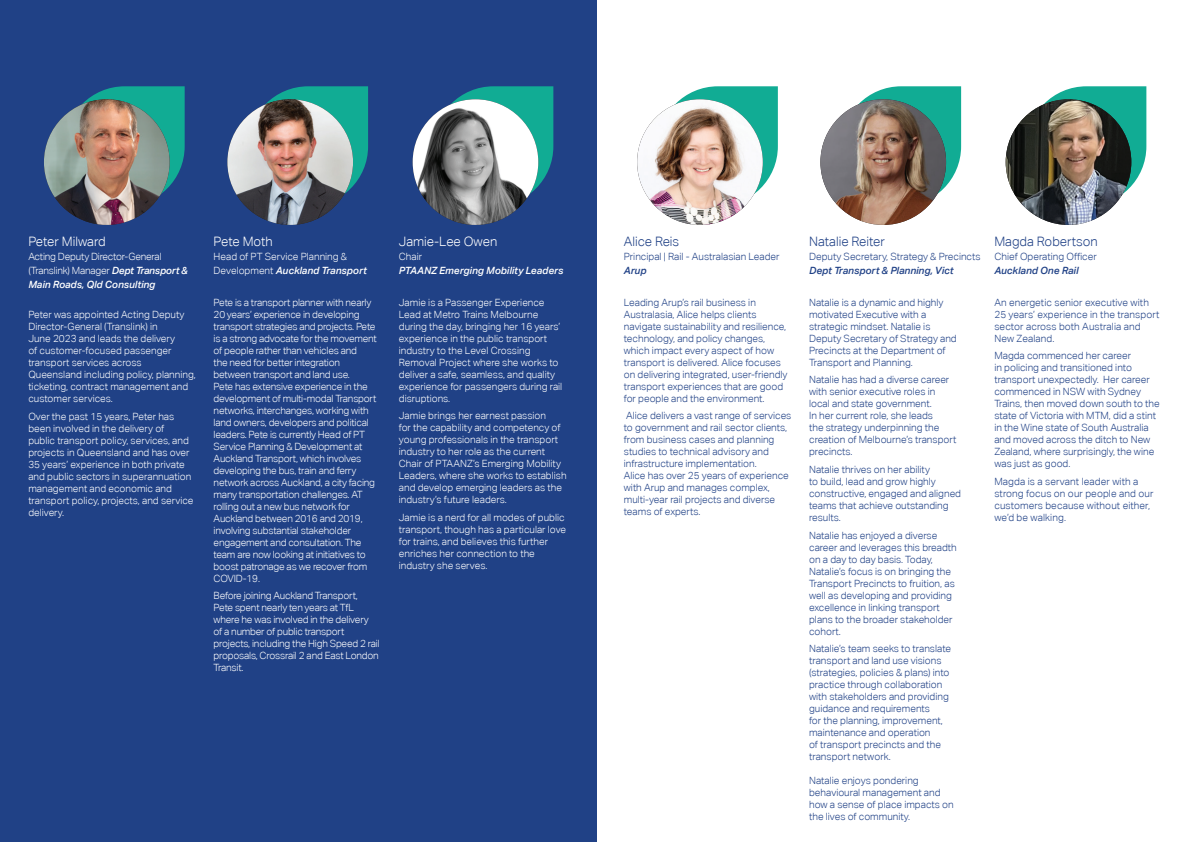
<style>
.page{position:relative;width:1191px;height:842px;background:#fff}
.page>*{position:absolute;margin:0;border:0;box-sizing:border-box;transform-origin:0 0}
.t1{font:300 13px "Aktiv Grotesk";color:#204186}
.t2{font:300 13px "Aktiv Grotesk";color:#fff}
.t3{font:300 10px/12px "Aktiv Grotesk";letter-spacing:-.01em;color:#fff}
.t4{font:300 10px/12px "Aktiv Grotesk";color:#204186}
.t5{font:italic 500 10px "Aktiv Grotesk";color:#204186}
.t6{font:italic 500 10px "Aktiv Grotesk";color:#fff}
.s1{font-weight:500;font-style:italic}
</style>
<div class="page">
<div style="left:0;top:0;width:597px;height:842px;background:#204186"></div>
<svg style="left:66px;top:86px;width:119px;height:113px"></svg>
<img style="left:44px;top:99px;width:126px;height:126px;border-radius:63px">
<svg style="left:267px;top:86px;width:101px;height:117px"></svg>
<img style="left:227px;top:99px;width:126px;height:126px;border-radius:63px">
<svg style="left:860px;top:86px;width:101px;height:117px"></svg>
<svg style="left:1045px;top:86px;width:101px;height:120px"></svg>
<img style="left:820px;top:99px;width:126px;height:126px;border-radius:63px">
<img style="left:1005px;top:99px;width:126px;height:126px;border-radius:63px">
<svg style="left:659px;top:86px;width:119px;height:117px"></svg>
<img style="left:637px;top:99px;width:126px;height:126px;border-radius:63px">
<svg style="left:436px;top:86px;width:117px;height:120px"></svg>
<img style="left:413px;top:99px;width:125px;height:126px;border-radius:63px">
<h1 class="t2" style="left:28px;top:234px;width:79px">Peter Milward</h1>
<p class="t3" style="left:28px;top:249px;width:161px;line-height:14px">Acting Deputy Director-General (Translink) Manager <span class="s1">Dept Transport &amp;<br>Main Roads, Qld Consulting</span></p>
<p class="t3" style="left:28px;top:309px;width:169px">Peter was appointed Acting Deputy<br>Director-General (Translink) in<br>June 2023 and leads the delivery<br>of customer-focused passenger transport services across<br>Queensland including policy, planning, ticketing, contract management and customer services.</p>
<p class="t3" style="left:28px;top:411px;width:167px">Over the past 15 years, Peter has been involved in the delivery of public transport policy, services, and projects in Queensland and has over<br>35 years’ experience in both private and public sectors in superannuation management and economic and transport policy, projects, and service delivery.</p>
<h1 class="t2" style="left:214px;top:234px;width:61px">Pete Moth</h1>
<p class="t3" style="left:214px;top:249px;width:155px;line-height:14px">Head of PT Service Planning &amp;<br>Development <span class="s1">Auckland Transport</span></p>
<p class="t3" style="left:214px;top:296px;width:165px">Pete is a transport planner with nearly 20 years’ experience in developing transport strategies and projects. Pete is a strong advocate for the movement of people rather than vehicles and<br>the need for better integration between transport and land use.<br>Pete has extensive experience in the development of multi-modal Transport networks, interchanges, working with land owners, developers and political leaders. Pete is currently Head of PT Service Planning &amp; Development at Auckland Transport, which involves developing the bus, train and ferry network across Auckland, a city facing many transportation challenges. AT rolling out a new bus network for Auckland between 2016 and 2019, involving substantial stakeholder engagement and consultation. The team are now looking at initiatives to boost patronage as we recover from COVID-19.</p>
<p class="t3" style="left:214px;top:590px;width:168px">Before joining Auckland Transport,<br>Pete spent nearly ten years at TfL where he was involved in the delivery of a number of public transport projects, including the High Speed 2 rail proposals, Crossrail 2 and East London<br>Transit.</p>
<h1 class="t2" style="left:399px;top:234px;width:100px">Jamie-Lee Owen</h1>
<p class="t3" style="left:399px;top:250px;width:25px">Chair</p>
<p class="t6" style="left:399px;top:264px;width:166px">PTAANZ Emerging Mobility Leaders</p>
<p class="t3" style="left:399px;top:296px;width:165px">Jamie is a Passenger Experience<br>Lead at Metro Trains Melbourne during the day, bringing her 16 years’ experience in the public transport industry to the Level Crossing<br>Removal Project where she works to deliver a safe, seamless, and quality experience for passengers during rail disruptions.</p>
<p class="t3" style="left:399px;top:410px;width:169px">Jamie brings her earnest passion<br>for the capability and competency of young professionals in the transport industry to her role as the current Chair of PTAANZ’s Emerging Mobility Leaders, where she works to establish and develop emerging leaders as the industry’s future leaders.</p>
<p class="t3" style="left:399px;top:511px;width:169px">Jamie is a nerd for all modes of public transport, though has a particular love for trains, and believes this further enriches her connection to the industry she serves.</p>
<h1 class="t1" style="left:624px;top:234px;width:57px">Alice Reis</h1>
<p class="t4" style="left:624px;top:250px;width:157px">Principal | Rail - Australasian Leader</p>
<p class="t5" style="left:624px;top:264px;width:24px">Arup</p>
<p class="t4" style="left:624px;top:296px;width:165px">Leading Arup’s rail business in Australasia, Alice helps clients navigate sustainability and resilience, technology, and policy changes, which impact every aspect of how transport is delivered. Alice focuses on delivering integrated, user-friendly transport experiences that are good for people and the environment.</p>
<p class="t4" style="left:624px;top:410px;width:169px">Alice delivers a vast range of services to government and rail sector clients, from business cases and planning studies to technical advisory and infrastructure implementation.<br>Alice has over 25 years of experience with Arup and manages complex, multi-year rail projects and diverse teams of experts.</p>
<h1 class="t1" style="left:809px;top:234px;width:77px">Natalie Reiter</h1>
<p class="t4" style="left:809px;top:250px;width:173px">Deputy Secretary, Strategy &amp; Precincts</p>
<p class="t5" style="left:809px;top:264px;width:146px">Dept Transport &amp; Planning, Vict</p>
<p class="t4" style="left:809px;top:296px;width:149px">Natalie is a dynamic and highly motivated Executive with a strategic mindset. Natalie is<br>Deputy Secretary of Strategy and<br>Precincts at the Department of<br>Transport and Planning.</p>
<p class="t4" style="left:809px;top:374px;width:149px">Natalie has had a diverse career with senior executive roles in local and state government.<br>In her current role, she leads<br>the strategy underpinning the creation of Melbourne’s transport precincts.</p>
<p class="t4" style="left:809px;top:463px;width:153px">Natalie thrives on her ability<br>to build, lead and grow highly constructive, engaged and aligned teams that achieve outstanding results.</p>
<p class="t4" style="left:809px;top:529px;width:149px">Natalie has enjoyed a diverse career and leverages this breadth on a day to day basis. Today,<br>Natalie’s focus is on bringing the<br>Transport Precincts to fruition, as well as developing and providing excellence in linking transport plans to the broader stakeholder cohort.</p>
<p class="t4" style="left:809px;top:643px;width:143px">Natalie’s team seeks to translate transport and land use visions (strategies, policies &amp; plans) into practice through collaboration with stakeholders and providing guidance and requirements<br>for the planning, improvement, maintenance and operation<br>of transport precincts and the transport network.</p>
<p class="t4" style="left:809px;top:775px;width:146px">Natalie enjoys pondering behavioural management and how a sense of place impacts on the lives of community.</p>
<h1 class="t1" style="left:994px;top:234px;width:105px">Magda Robertson</h1>
<p class="t4" style="left:994px;top:250px;width:104px">Chief Operating Officer</p>
<p class="t5" style="left:994px;top:264px;width:86px">Auckland One Rail</p>
<p class="t4" style="left:994px;top:296px;width:167px">An energetic senior executive with<br>25 years’ experience in the transport sector across both Australia and<br>New Zealand.</p>
<p class="t4" style="left:994px;top:350px;width:167px">Magda commenced her career<br>in policing and transitioned into transport unexpectedly. Her career commenced in NSW with Sydney<br>Trains, then moved down south to the state of Victoria with MTM, did a stint in the Wine state of South Australia and moved across the ditch to New<br>Zealand, where surprisingly, the wine was just as good.</p>
<p class="t4" style="left:994px;top:475px;width:160px">Magda is a servant leader with a strong focus on our people and our customers because without either, we’d be walking.</p>
</div>
